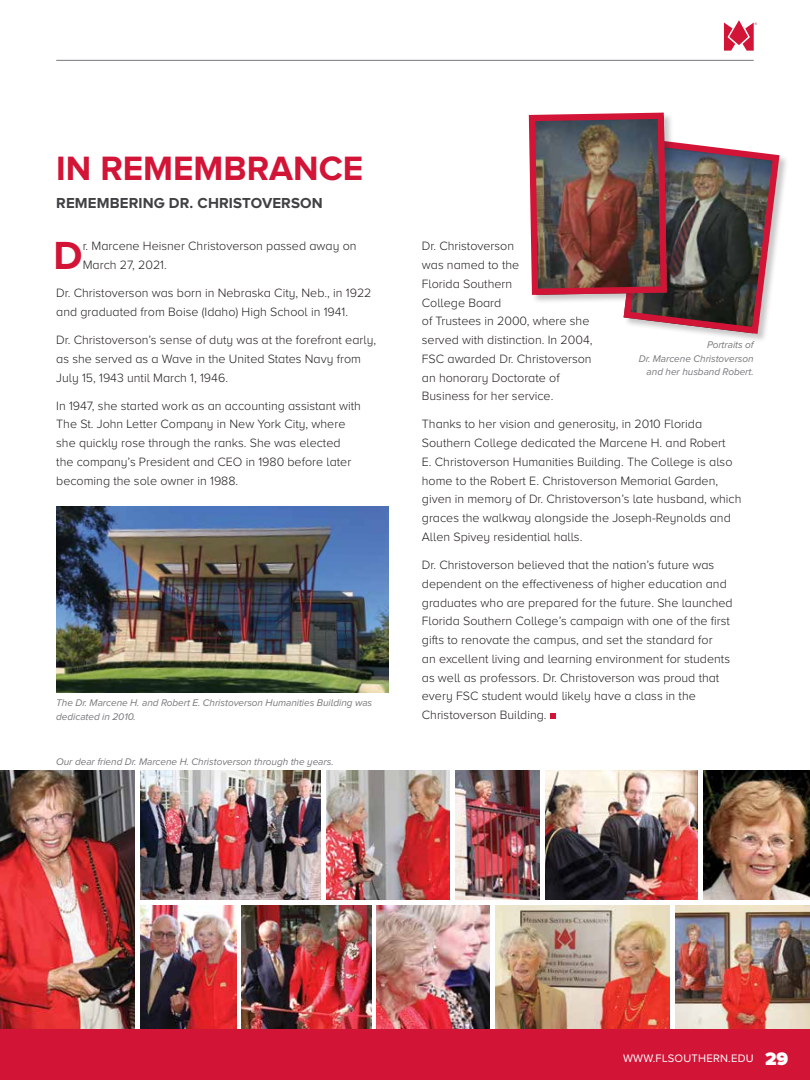
<style>
.page{position:relative;width:810px;height:1080px;background:#fff}
.page>*{position:absolute;margin:0;border:0;box-sizing:border-box;transform-origin:0 0}
.t1{font:700 40.62px "Proxima Nova A";color:#d21437}
.t2{font:700 35px "Proxima Nova A";color:#d21437}
.t3{font:700 15px "Proxima Nova A";letter-spacing:.01em;color:#414042}
.t4{font:300 12.5px/18.8px "Proxima Nova A";color:#231f20}
.t5{font:11.25px "Proxima Nova A";letter-spacing:.02em;color:#fff}
.t6{font:italic 10px/13.8px "Proxima Nova A";letter-spacing:-.005em;color:#77787b}
.s1{font-weight:900;font-size:18.75px}
</style>
<div class="page">
<svg style="left:550px;top:713px;width:6px;height:6px"></svg>
<img style="left:56px;top:507px;width:332px;height:185px">
<img style="left:0;top:771px;width:135px;height:258px">
<img style="left:326px;top:771px;width:124px;height:129px">
<img style="left:141px;top:771px;width:180px;height:129px">
<img style="left:456px;top:771px;width:84px;height:129px">
<img style="left:377px;top:906px;width:112px;height:123px">
<img style="left:242px;top:906px;width:129px;height:123px">
<img style="left:546px;top:771px;width:152px;height:129px">
<img style="left:141px;top:906px;width:95px;height:123px">
<img style="left:495px;top:906px;width:174px;height:123px">
<img style="left:675px;top:906px;width:135px;height:123px">
<img style="left:703px;top:771px;width:107px;height:129px">
<div style="left:0;top:1029px;width:810px;height:51px;background:#d21437"></div>
<hr style="left:56px;top:60px;width:698px;height:1px;background:#77787b">
<svg style="left:724px;top:20px;width:33px;height:31px"></svg>
<img style="left:528px;top:112px;width:255px;height:225px">
<h2 class="t2" style="left:56px;top:148px;width:308px">IN REMEMBRANCE</h2>
<p class="t3" style="left:56px;top:195px;width:268px">REMEMBERING DR. CHRISTOVERSON</p>
<h1 class="t1" style="left:54px;top:232px;width:31px">D</h1>
<p class="t4" style="left:83px;top:237px;width:275px">r. Marcene Heisner Christoverson passed away on<br>March 27, 2021.</p>
<p class="t4" style="left:56px;top:284px;width:317px">Dr. Christoverson was born in Nebraska City, Neb., in 1922 and graduated from Boise (Idaho) High School in 1941.</p>
<p class="t4" style="left:56px;top:330px;width:321px">Dr. Christoverson’s sense of duty was at the forefront early, as she served as a Wave in the United States Navy from<br>July 15, 1943 until March 1, 1946.</p>
<p class="t4" style="left:56px;top:396px;width:306px">In 1947, she started work as an accounting assistant with The St. John Letter Company in New York City, where she quickly rose through the ranks. She was elected<br>the company’s President and CEO in 1980 before later becoming the sole owner in 1988.</p>
<p class="t6" style="left:56px;top:695px;width:317px">The Dr. Marcene H. and Robert E. Christoverson Humanities Building was dedicated in 2010.</p>
<p class="t6" style="left:56px;top:755px;width:279px">Our dear friend Dr. Marcene H. Christoverson through the years.</p>
<p class="t4" style="left:422px;top:237px;width:172px">Dr. Christoverson<br>was named to the<br>Florida Southern<br>College Board<br>of Trustees in 2000, where she served with distinction. In 2004,<br>FSC awarded Dr. Christoverson an honorary Doctorate of<br>Business for her service.</p>
<p class="t4" style="left:422px;top:415px;width:321px">Thanks to her vision and generosity, in 2010 Florida Southern College dedicated the Marcene H. and Robert<br>E. Christoverson Humanities Building. The College is also home to the Robert E. Christoverson Memorial Garden, given in memory of Dr. Christoverson’s late husband, which graces the walkway alongside the Joseph-Reynolds and Allen Spivey residential halls.</p>
<p class="t4" style="left:422px;top:555px;width:312px">Dr. Christoverson believed that the nation’s future was dependent on the effectiveness of higher education and graduates who are prepared for the future. She launched Florida Southern College’s campaign with one of the first gifts to renovate the campus, and set the standard for<br>an excellent living and learning environment for students as well as professors. Dr. Christoverson was proud that every FSC student would likely have a class in the Christoverson Building.</p>
<p class="t6" style="left:639px;top:338px;width:117px;text-align:right">Portraits of<br>Dr. Marcene Christoverson and her husband Robert.</p>
<p class="t5" style="left:623px;top:1052px;width:167px">WWW.FLSOUTHERN.EDU <span class="s1">29</span></p>
</div>
